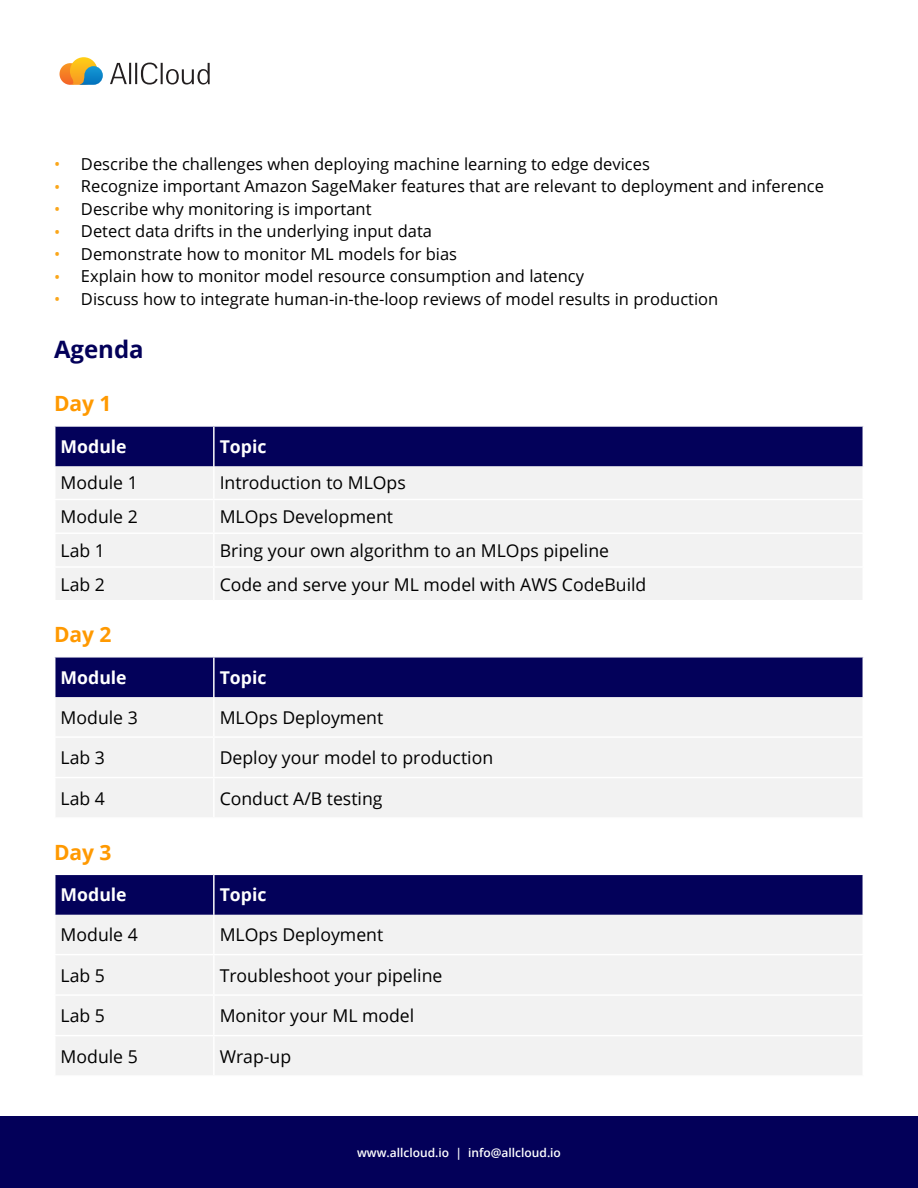
<style>
.page{position:relative;width:918px;height:1188px;background:#fff}
.page>*{position:absolute;margin:0;border:0;box-sizing:border-box;transform-origin:0 0}
.t1{font:700 24px "Open Sans";color:#030059}
.t2{font:700 21px "Open Sans";color:#f90}
.t3{font:17.7px "Open Sans";color:#000}
.t4{font:700 17.7px "Open Sans";color:#fff}
.t5{font:16.5px/22.5px "Open Sans";color:#000}
.t6{font:16.5px/22.5px "Open Sans";color:#faa61a;text-align:justify}
.t7{font:600 12px "Open Sans";color:#fff}
</style>
<div class="page">
<div style="left:55px;top:427px;width:808px;height:39px;background:#03015a"></div>
<div style="left:55px;top:466px;width:808px;height:134px;background:#f2f2f2"></div>
<hr style="left:213px;top:427px;width:2px;height:39px;background:#fff">
<hr style="left:213px;top:466px;width:2px;height:33px;background:#fff">
<hr style="left:54px;top:499px;width:160px;height:1px;background:#fff">
<hr style="left:214px;top:499px;width:650px;height:1px;background:#fff">
<hr style="left:213px;top:500px;width:2px;height:33px;background:#fff">
<hr style="left:54px;top:533px;width:160px;height:1px;background:#fff">
<hr style="left:214px;top:533px;width:650px;height:1px;background:#fff">
<hr style="left:213px;top:534px;width:2px;height:32px;background:#fff">
<hr style="left:54px;top:566px;width:160px;height:2px;background:#fff">
<hr style="left:214px;top:566px;width:650px;height:2px;background:#fff">
<hr style="left:213px;top:568px;width:2px;height:32px;background:#fff">
<div style="left:55px;top:875px;width:808px;height:40px;background:#03015a"></div>
<div style="left:56px;top:915px;width:806px;height:160px;background:#f2f2f2"></div>
<hr style="left:213px;top:875px;width:2px;height:40px;background:#fff">
<hr style="left:213px;top:915px;width:2px;height:39px;background:#fff">
<hr style="left:54px;top:954px;width:160px;height:1px;background:#fff">
<hr style="left:214px;top:954px;width:650px;height:1px;background:#fff">
<hr style="left:213px;top:955px;width:2px;height:39px;background:#fff">
<hr style="left:54px;top:994px;width:160px;height:2px;background:#fff">
<hr style="left:214px;top:994px;width:650px;height:2px;background:#fff">
<hr style="left:213px;top:996px;width:2px;height:39px;background:#fff">
<hr style="left:54px;top:1035px;width:160px;height:1px;background:#fff">
<hr style="left:214px;top:1035px;width:650px;height:1px;background:#fff">
<hr style="left:213px;top:1036px;width:2px;height:39px;background:#fff">
<svg style="left:59px;top:57px;width:44px;height:28px"></svg>
<svg style="left:110px;top:63px;width:17px;height:21px"></svg>
<hr style="left:129px;top:63px;width:2px;height:21px;background:#231f20">
<hr style="left:135px;top:63px;width:2px;height:21px;background:#231f20">
<svg style="left:141px;top:63px;width:17px;height:22px"></svg>
<hr style="left:161px;top:63px;width:2px;height:21px;background:#231f20">
<svg style="left:166px;top:63px;width:44px;height:22px"></svg>
<div style="left:0;top:1116px;width:918px;height:72px;background:#030059"></div>
<div style="left:55px;top:658px;width:808px;height:39px;background:#03015a"></div>
<div style="left:55px;top:697px;width:808px;height:120px;background:#f2f2f2"></div>
<hr style="left:213px;top:658px;width:2px;height:39px;background:#fff">
<hr style="left:213px;top:697px;width:2px;height:39px;background:#fff">
<hr style="left:54px;top:736px;width:160px;height:2px;background:#fff">
<hr style="left:214px;top:736px;width:650px;height:2px;background:#fff">
<hr style="left:213px;top:738px;width:2px;height:39px;background:#fff">
<hr style="left:54px;top:777px;width:160px;height:1px;background:#fff">
<hr style="left:214px;top:777px;width:650px;height:1px;background:#fff">
<hr style="left:213px;top:778px;width:2px;height:39px;background:#fff">
<p class="t6" style="left:54px;top:152px;width:8px">• • • • • • •</p>
<p class="t5" style="left:81px;top:152px;width:744px">Describe the challenges when deploying machine learning to edge devices<br>Recognize important Amazon SageMaker features that are relevant to deployment and inference Describe why monitoring is important<br>Detect data drifts in the underlying input data<br>Demonstrate how to monitor ML models for bias<br>Explain how to monitor model resource consumption and latency<br>Discuss how to integrate human-in-the-loop reviews of model results in production</p>
<h1 class="t1" style="left:54px;top:333px;width:91px">Agenda</h1>
<p class="t2" style="left:54px;top:389px;width:59px">Day 1</p>
<p class="t4" style="left:61px;top:434px;width:68px">Module</p>
<p class="t4" style="left:220px;top:434px;width:48px">Topic</p>
<p class="t3" style="left:61px;top:471px;width:79px">Module 1</p>
<p class="t3" style="left:220px;top:471px;width:188px">Introduction to MLOps</p>
<p class="t3" style="left:61px;top:505px;width:79px">Module 2</p>
<p class="t3" style="left:220px;top:505px;width:175px">MLOps Development</p>
<p class="t3" style="left:61px;top:538px;width:46px">Lab 1</p>
<p class="t3" style="left:220px;top:538px;width:391px">Bring your own algorithm to an MLOps pipeline</p>
<p class="t3" style="left:61px;top:572px;width:46px">Lab 2</p>
<p class="t3" style="left:220px;top:572px;width:428px">Code and serve your ML model with AWS CodeBuild</p>
<p class="t2" style="left:54px;top:620px;width:59px">Day 2</p>
<p class="t4" style="left:61px;top:665px;width:68px">Module</p>
<p class="t4" style="left:220px;top:665px;width:48px">Topic</p>
<p class="t3" style="left:61px;top:705px;width:79px">Module 3</p>
<p class="t3" style="left:220px;top:705px;width:165px">MLOps Deployment</p>
<p class="t3" style="left:61px;top:746px;width:46px">Lab 3</p>
<p class="t3" style="left:220px;top:746px;width:275px">Deploy your model to production</p>
<p class="t3" style="left:61px;top:786px;width:46px">Lab 4</p>
<p class="t3" style="left:220px;top:786px;width:164px">Conduct A/B testing</p>
<p class="t2" style="left:54px;top:837px;width:59px">Day 3</p>
<p class="t4" style="left:61px;top:882px;width:68px">Module</p>
<p class="t4" style="left:220px;top:882px;width:48px">Topic</p>
<p class="t3" style="left:61px;top:923px;width:79px">Module 4</p>
<p class="t3" style="left:220px;top:923px;width:165px">MLOps Deployment</p>
<p class="t3" style="left:61px;top:963px;width:46px">Lab 5</p>
<p class="t3" style="left:220px;top:963px;width:224px">Troubleshoot your pipeline</p>
<p class="t3" style="left:61px;top:1004px;width:46px">Lab 5</p>
<p class="t3" style="left:220px;top:1004px;width:196px">Monitor your ML model</p>
<p class="t3" style="left:61px;top:1044px;width:79px">Module 5</p>
<p class="t3" style="left:220px;top:1044px;width:73px">Wrap-up</p>
<p class="t7" style="left:357px;top:1144px;width:205px">www.allcloud.io | info@allcloud.io</p>
</div>
